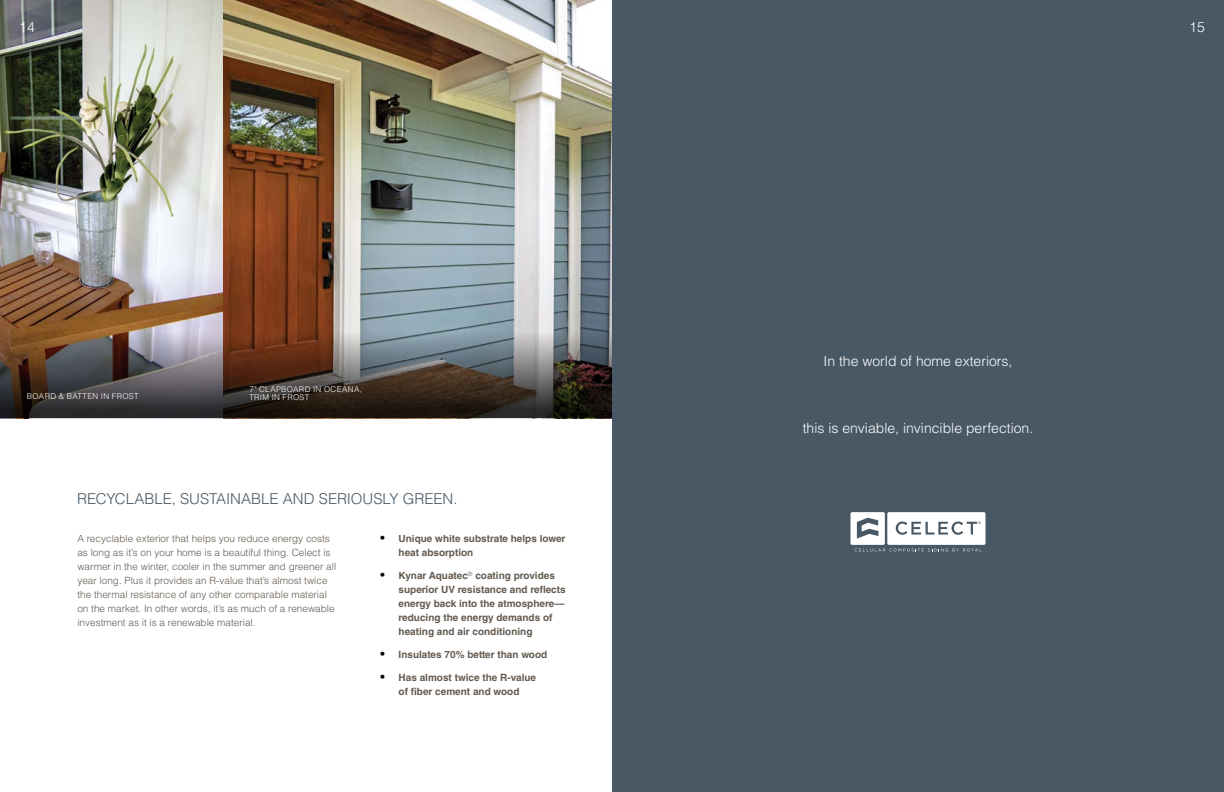
<style>
.page{position:relative;width:1224px;height:792px;background:#fff}
.page>*{position:absolute;margin:0;border:0;box-sizing:border-box;transform-origin:0 0}
.t1{font:300 15px "Helvetica LT Std";color:#485865}
.t2{font:300 14px "Helvetica LT Std";color:#fff}
.t3{font:300 10px/14px "Helvetica LT Std";color:#635950}
.t4{font:700 10px/14px "Helvetica LT Std";color:#635950}
.t5{font:300 8px "Helvetica LT Std";letter-spacing:.04em;color:#fff}
.s1{font-size:12px;color:#000}
</style>
<div class="page">
<img style="left:0;top:0;width:612px;height:326px">
<img style="left:0;top:326px;width:612px;height:92px">
<div style="left:612px;top:0;width:612px;height:792px;background:#485865"></div>
<svg style="left:851px;top:512px;width:134px;height:40px"></svg>
<h2 class="t2" style="left:19px;top:18px;width:17px">14</h2>
<h2 class="t2" style="left:1189px;top:18px;width:17px">15</h2>
<p class="t5" style="left:249px;top:384px;width:114px">7" CLAPBOARD IN OCEANA,</p>
<p class="t5" style="left:27px;top:392px;width:113px">BOARD &amp; BATTEN IN FROST</p>
<p class="t5" style="left:249px;top:392px;width:61px">TRIM IN FROST</p>
<h1 class="t1" style="left:77px;top:489px;width:382px">RECYCLABLE, SUSTAINABLE AND SERIOUSLY GREEN.</h1>
<p class="t3" style="left:77px;top:532px;width:260px">A recyclable exterior that helps you reduce energy costs as long as it’s on your home is a beautiful thing. Celect is warmer in the winter, cooler in the summer and greener all year long. Plus it provides an R-value that’s almost twice the thermal resistance of any other comparable material on the market. In other words, it’s as much of a renewable investment as it is a renewable material.</p>
<p class="t4" style="left:399px;top:532px;width:168px;text-indent:-18px"><span class="s1">•</span> Unique white substrate helps lower heat absorption</p>
<p class="t4" style="left:399px;top:569px;width:169px;text-indent:-18px"><span class="s1">•</span> Kynar Aquatec<sup>®</sup> coating provides superior UV resistance and reflects energy back into the atmosphere— reducing the energy demands of heating and air conditioning</p>
<p class="t4" style="left:381px;top:648px;width:168px"><span class="s1">•</span> Insulates 70% better than wood</p>
<p class="t4" style="left:381px;top:671px;width:157px;text-align:center"><span class="s1">•</span> Has almost twice the R-value of fiber cement and wood</p>
<h2 class="t2" style="left:823px;top:353px;width:191px">In the world of home exteriors,</h2>
<h2 class="t2" style="left:803px;top:420px;width:232px">this is enviable, invincible perfection.</h2>
</div>
